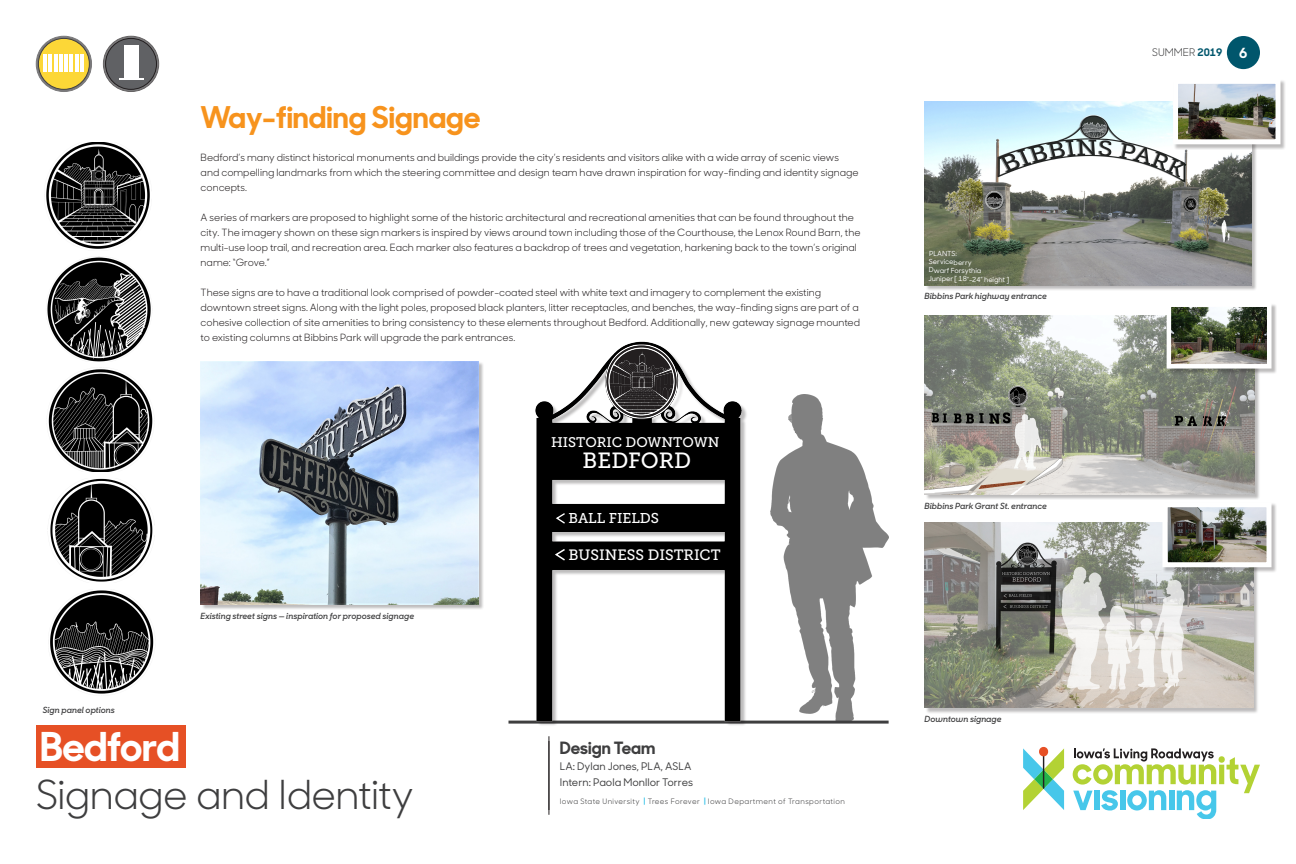
<style>
.page{position:relative;width:1296px;height:864px;background:#fff}
.page>*{position:absolute;margin:0;border:0;box-sizing:border-box;transform-origin:0 0}
.Sharp_Sans_No1__sub{font:40px "Sharp Sans No 1";letter-spacing:-.015em;color:#3e3e3f}
.t1{font:700 39.85px "Sharp Sans No 1";letter-spacing:-.015em;color:#fff}
.t2{font:700 30px "Sharp Sans No 1";color:#f7931d}
.t3{font:21.9px "Museo Slab 500";color:#fff}
.t4{font:700 17px "Sharp Sans No 1";color:#3e3e3f}
.t5{font:14.95px "Museo Slab 500";color:#fff}
.t6{font:14.15px "Museo Slab 500";color:#fff}
.Sharp_Sans_No1__sub-2{font:700 14px "Sharp Sans No 1";color:#fff}
.t7{font:13.9px "Museo Slab 500";color:#fff}
.t8{font:500 10.5px/16px "Sharp Sans No 1";color:#3e3e3f}
.t9{font:10.5px "Sharp Sans No 1";color:#3e3e3f}
.Body_Heading{font:10px/15px "Sharp Sans No 1";color:#231f20}
.Captions{font:italic 600 8.5px "Sharp Sans No 1";letter-spacing:.005em;color:#3e3e3f}
.t10{font:7.5px "Sharp Sans No 1";letter-spacing:.05em;color:#3e3e3f}
.t11{font:500 7px "Sharp Sans No 1";color:#fff}
.s1{font-weight:700;color:#47c7ea}
.s2{font-weight:700;color:#00566c}
</style>
<div class="page">
<svg style="left:1073px;top:748px;width:187px;height:70px"></svg>
<svg style="left:1023px;top:747px;width:41px;height:63px"></svg>
<div style="left:36px;top:726px;width:149px;height:42px;background:#e65025"></div>
<div style="left:1227px;top:36px;width:33px;height:33px;background:#00566c;border-radius:50%"></div>
<hr style="left:549px;top:741px;width:1px;height:74px;background:#231f20">
<div style="left:925px;top:523px;width:334px;height:191px;background:#231f20;opacity:.3"></div>
<img style="left:925px;top:523px;width:328px;height:185px">
<div style="left:925px;top:316px;width:336px;height:184px;background:#231f20;opacity:.3"></div>
<img style="left:925px;top:315px;width:330px;height:179px">
<div style="left:925px;top:102px;width:332px;height:189px;background:#231f20;opacity:.3"></div>
<img style="left:925px;top:102px;width:326px;height:183px">
<div style="left:1167px;top:303px;width:110px;height:71px;background:#231f20;opacity:.3"></div>
<img style="left:1173px;top:308px;width:92px;height:55px">
<div style="left:1167px;top:302px;width:104px;height:67px;border:5px solid #fff"></div>
<div style="left:1173px;top:79px;width:113px;height:71px;background:#231f20;opacity:.3"></div>
<img style="left:1179px;top:85px;width:95px;height:53px">
<div style="left:1173px;top:79px;width:107px;height:65px;border:5px solid #fff"></div>
<div style="left:1163px;top:503px;width:114px;height:70px;background:#231f20;opacity:.3"></div>
<img style="left:1168px;top:508px;width:98px;height:53px">
<div style="left:1162px;top:502px;width:110px;height:65px;border:5px solid #fff"></div>
<svg style="left:36px;top:36px;width:56px;height:56px"></svg>
<div style="left:36px;top:36px;width:56px;height:56px;border:1px solid #414042;border-radius:50%"></div>
<div style="left:38px;top:38px;width:51px;height:51px;background:#fcd737;border-radius:50%"></div>
<div style="left:38px;top:38px;width:52px;height:52px;border:1px solid #414042;border-radius:50%"></div>
<hr style="left:43px;top:54px;width:4px;height:18px;background:#fff">
<hr style="left:48px;top:54px;width:4px;height:18px;background:#fff">
<hr style="left:54px;top:54px;width:4px;height:18px;background:#fff">
<hr style="left:59px;top:54px;width:4px;height:18px;background:#fff">
<hr style="left:64px;top:54px;width:4px;height:18px;background:#fff">
<hr style="left:70px;top:54px;width:3px;height:18px;background:#fff">
<hr style="left:75px;top:54px;width:4px;height:18px;background:#fff">
<hr style="left:80px;top:54px;width:4px;height:18px;background:#fff">
<svg style="left:103px;top:36px;width:56px;height:56px"></svg>
<div style="left:103px;top:36px;width:56px;height:56px;border:1px solid #231f20;border-radius:50%"></div>
<div style="left:106px;top:38px;width:51px;height:51px;background:#606164;border-radius:50%"></div>
<div style="left:105px;top:38px;width:52px;height:52px;border:1px solid #231f20;border-radius:50%"></div>
<div style="left:124px;top:45px;width:15px;height:33px;background:#fff"></div>
<hr style="left:119px;top:78px;width:25px;height:2px;background:#fff">
<img style="left:770px;top:394px;width:119px;height:327px">
<img style="left:46px;top:142px;width:104px;height:107px">
<img style="left:47px;top:257px;width:104px;height:104px">
<img style="left:48px;top:369px;width:105px;height:102px">
<img style="left:50px;top:478px;width:105px;height:104px">
<img style="left:50px;top:590px;width:104px;height:104px">
<div style="left:201px;top:362px;width:284px;height:248px;background:#231f20;opacity:.3"></div>
<img style="left:201px;top:361px;width:278px;height:243px">
<hr style="left:508px;top:721px;width:381px;height:3px;background:#3e3e3f">
<img style="left:519px;top:341px;width:248px;height:420px">
<img style="left:605px;top:345px;width:72px;height:74px">
<svg style="left:555px;top:512px;width:11px;height:13px"></svg>
<svg style="left:553px;top:547px;width:14px;height:15px"></svg>
<p class="t2" style="left:201px;top:92px;width:281px">Way-finding Signage</p>
<p class="Body_Heading" style="left:201px;top:149px;width:660px">Bedford’s many distinct historical monuments and buildings provide the city’s residents and visitors alike with a wide array of scenic views and compelling landmarks from which the steering committee and design team have drawn inspiration for way-finding and identity signage concepts.</p>
<p class="Body_Heading" style="left:201px;top:209px;width:661px">A series of markers are proposed to highlight some of the historic architectural and recreational amenities that can be found throughout the city. The imagery shown on these sign markers is inspired by views around town including those of the Courthouse, the Lenox Round Barn, the multi-use loop trail, and recreation area. Each marker also features a backdrop of trees and vegetation, harkening back to the town’s original name: “Grove.”</p>
<p class="Body_Heading" style="left:201px;top:284px;width:661px">These signs are to have a traditional look comprised of powder-coated steel with white text and imagery to complement the existing downtown street signs. Along with the light poles, proposed black planters, litter receptacles, and benches, the way-finding signs are part of a cohesive collection of site amenities to bring consistency to these elements throughout Bedford. Additionally, new gateway signage mounted to existing columns at Bibbins Park will upgrade the park entrances.</p>
<p class="t7" style="left:551px;top:434px;width:170px">HISTORIC DOWNTOWN</p>
<p class="t3" style="left:583px;top:448px;width:110px">BEDFORD</p>
<p class="t6" style="left:568px;top:510px;width:92px">BALL FIELDS</p>
<p class="Captions" style="left:201px;top:609px;width:215px">Existing street signs — inspiration for proposed signage</p>
<p class="Captions" style="left:43px;top:702px;width:74px">Sign panel options</p>
<h2 class="t1" style="left:40px;top:714px;width:141px">Bedford</h2>
<p class="Sharp_Sans_No1__sub" style="left:36px;top:763px;width:379px">Signage and Identity</p>
<p class="t5" style="left:568px;top:547px;width:154px">BUSINESS DISTRICT</p>
<h3 class="t4" style="left:560px;top:734px;width:97px">Design Team</h3>
<p class="t8" style="left:560px;top:758px;width:135px">LA: Dylan Jones, PLA, ASLA<br>Intern: Paola Monllor Torres</p>
<p class="t10" style="left:560px;top:795px;width:287px">Iowa State University <span class="s1">|</span> Trees Forever <span class="s1">|</span> Iowa Department of Transportation</p>
<p class="t11" style="left:929px;top:248px;width:29px;rotate:1deg">PLANTS:</p>
<p class="t11" style="left:929px;top:257px;width:44px;rotate:1deg">Serviceberry</p>
<p class="t11" style="left:929px;top:265px;width:54px;rotate:1deg">Dwarf Forsythia</p>
<p class="t11" style="left:929px;top:273px;width:82px;rotate:1deg">Juniper [ 18”-24” height ]</p>
<p class="Captions" style="left:925px;top:289px;width:124px">Bibbins Park highway entrance</p>
<p class="Captions" style="left:925px;top:498px;width:124px">Bibbins Park Grant St. entrance</p>
<p class="Captions" style="left:925px;top:712px;width:79px">Downtown signage</p>
<p class="t9" style="left:1152px;top:44px;width:71px">SUMMER <span class="s2">2019</span></p>
<p class="Sharp_Sans_No1__sub-2" style="left:1239px;top:41px;width:10px">6</p>
</div>
